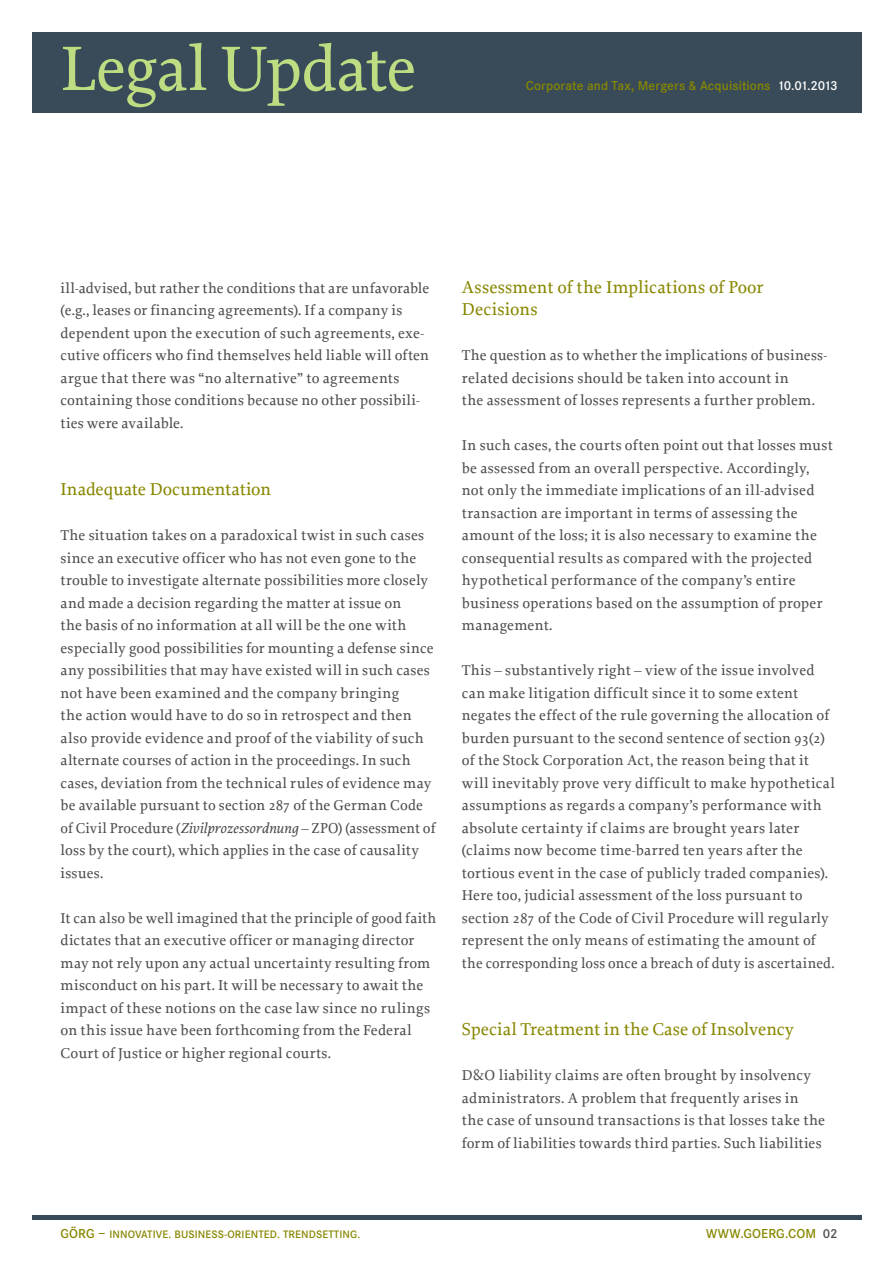
<style>
.page{position:relative;width:893px;height:1263px;background:#fff}
.page>*{position:absolute;margin:0;border:0;box-sizing:border-box;transform-origin:0 0}
.t1{font:500 66px "Proforma";letter-spacing:-.015em;color:#bedc82}
.t2{font:500 18px/22.5px "Proforma";color:#878700}
.t3{font:500 15px/22.5px "Proforma";letter-spacing:.015em;color:#4d4d4c}
.t4{font:600 13.5px "Corporate S";letter-spacing:.005em;color:#878700}
.t5{font:600 11.25px "Corporate S";letter-spacing:.01em;color:#878700}
.s1{color:#fff}
.s2{font-style:italic}
.s3{font-size:13.5px}
.s4{color:#4d4d4c}
</style>
<div class="page">
<div style="left:32px;top:1215px;width:829px;height:5px;background:#394b58"></div>
<div style="left:32px;top:32px;width:829px;height:80px;background:#394b58"></div>
<h1 class="t1" style="left:61px;top:28px;width:357px">Legal Update</h1>
<p class="t4" style="left:526px;top:78px;width:313px">Corporate and Tax, Mergers &amp; Acquisitions <span class="s1">10.01.2013</span></p>
<p class="t3" style="left:61px;top:276px;width:370px">ill-advised, but rather the conditions that are unfavorable (e.g., leases or financing agreements). If a company is dependent upon the execution of such agreements, exe&shy;cutive officers who find themselves held liable will often argue that there was “no alternative” to agreements containing those conditions because no other possibili&shy;ties were available.</p>
<p class="t2" style="left:61px;top:478px;width:212px">Inadequate Documentation</p>
<p class="t3" style="left:61px;top:524px;width:377px">The situation takes on a paradoxical twist in such cases since an executive officer who has not even gone to the trouble to investigate alternate possibilities more closely and made a decision regarding the matter at issue on<br>the basis of no information at all will be the one with especially good possibilities for mounting a defense since any possibilities that may have existed will in such cases not have been examined and the company bringing<br>the action would have to do so in retrospect and then also provide evidence and proof of the viability of such alternate courses of action in the proceedings. In such cases, deviation from the technical rules of evidence may be available pursuant to section 287 of the German Code of Civil Procedure (<span class="s2">Zivilprozessordnung</span> – ZPO) (assessment of loss by the court), which applies in the case of causality issues.</p>
<p class="t3" style="left:61px;top:906px;width:377px">It can also be well imagined that the principle of good faith dictates that an executive officer or managing director may not rely upon any actual uncertainty resulting from misconduct on his part. It will be necessary to await the impact of these notions on the case law since no rulings on this issue have been forthcoming from the Federal Court of Justice or higher regional courts.</p>
<p class="t2" style="left:462px;top:275px;width:303px">Assessment of the Implications of Poor<br>Decisions</p>
<p class="t3" style="left:462px;top:344px;width:366px">The question as to whether the implications of business&shy;related decisions should be taken into account in<br>the assessment of losses represents a further problem.</p>
<p class="t3" style="left:462px;top:434px;width:372px">In such cases, the courts often point out that losses must be assessed from an overall perspective. Accordingly, not only the immediate implications of an ill-advised transaction are important in terms of assessing the amount of the loss; it is also necessary to examine the consequential results as compared with the projected hypothetical performance of the company’s entire business operations based on the assumption of proper management.</p>
<p class="t3" style="left:462px;top:659px;width:375px">This – substantively right – view of the issue involved can make litigation difficult since it to some extent negates the effect of the rule governing the allocation of burden pursuant to the second sentence of section 93(2) of the Stock Corporation Act, the reason being that it will inevitably prove very difficult to make hypothetical assumptions as regards a company’s performance with absolute certainty if claims are brought years later (claims now become time-barred ten years after the tortious event in the case of publicly traded companies).<br>Here too, judicial assessment of the loss pursuant to section 287 of the Code of Civil Procedure will regularly represent the only means of estimating the amount of the corresponding loss once a breach of duty is ascertained.</p>
<p class="t2" style="left:462px;top:1018px;width:334px">Special Treatment in the Case of Insolvency</p>
<p class="t3" style="left:462px;top:1064px;width:365px">D&amp;O liability claims are often brought by insolvency administrators. A problem that frequently arises in<br>the case of unsound transactions is that losses take the form of liabilities towards third parties. Such liabilities</p>
<p class="t5" style="left:61px;top:1227px;width:301px"><span class="s3">GÖRG –</span> INNOVATIVE. BUSINESS-ORIENTED. TRENDSETTING.</p>
<p class="t4" style="left:706px;top:1225px;width:13px">www</p>
<p class="t4" style="left:740px;top:1225px;width:99px">.goerg.com <span class="s4">02</span></p>
</div>
